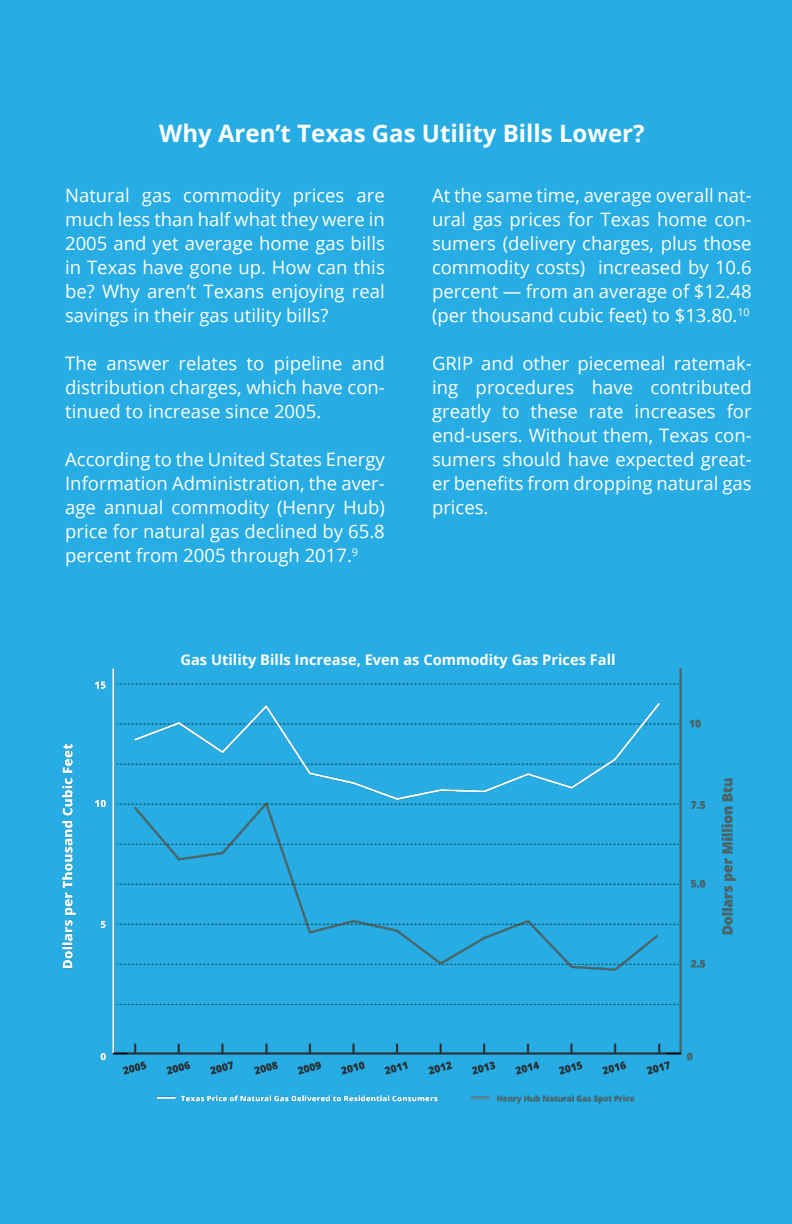
<style>
.page{position:relative;width:792px;height:1224px;background:#27ade3}
.page>*{position:absolute;margin:0;border:0;box-sizing:border-box;transform-origin:0 0}
.t1{font:700 24px "Open Sans";color:#fff}
.t2{font:18.4px/24px "Open Sans";color:#fff;text-align:justify}
.t3{font:700 14.6px "Open Sans";color:#fff}
</style>
<div class="page">
<img style="left:61px;top:668px;width:675px;height:436px">
<p class="t1" style="left:159px;top:116px;width:487px">Why Aren’t Texas Gas Utility Bills Lower?</p>
<p class="t2" style="left:432px;top:183px;width:321px">At the same time, average overall nat&shy;ural gas prices for Texas home con&shy;sumers (delivery charges, plus those commodity costs) increased by 10.6 percent — from an average of $12.48 (per thousand cubic feet) to $13.80.<sup>10</sup></p>
<p class="t2" style="left:432px;top:351px;width:321px">GRIP and other piecemeal ratemak&shy;ing procedures have contributed greatly to these rate increases for end-users. Without them, Texas con&shy;sumers should have expected great&shy;er benefits from dropping natural gas prices.</p>
<p class="t2" style="left:65px;top:183px;width:321px">Natural gas commodity prices are much less than half what they were in 2005 and yet average home gas bills in Texas have gone up. How can this be? Why aren’t Texans enjoying real savings in their gas utility bills?</p>
<p class="t2" style="left:65px;top:351px;width:321px">The answer relates to pipeline and distribution charges, which have con&shy;tinued to increase since 2005.</p>
<p class="t2" style="left:65px;top:447px;width:321px">According to the United States Energy Information Administration, the aver&shy;age annual commodity (Henry Hub) price for natural gas declined by 65.8 percent from 2005 through 2017.<sup>9</sup></p>
<p class="t3" style="left:180px;top:649px;width:437px">Gas Utility Bills Increase, Even as Commodity Gas Prices Fall</p>
</div>
